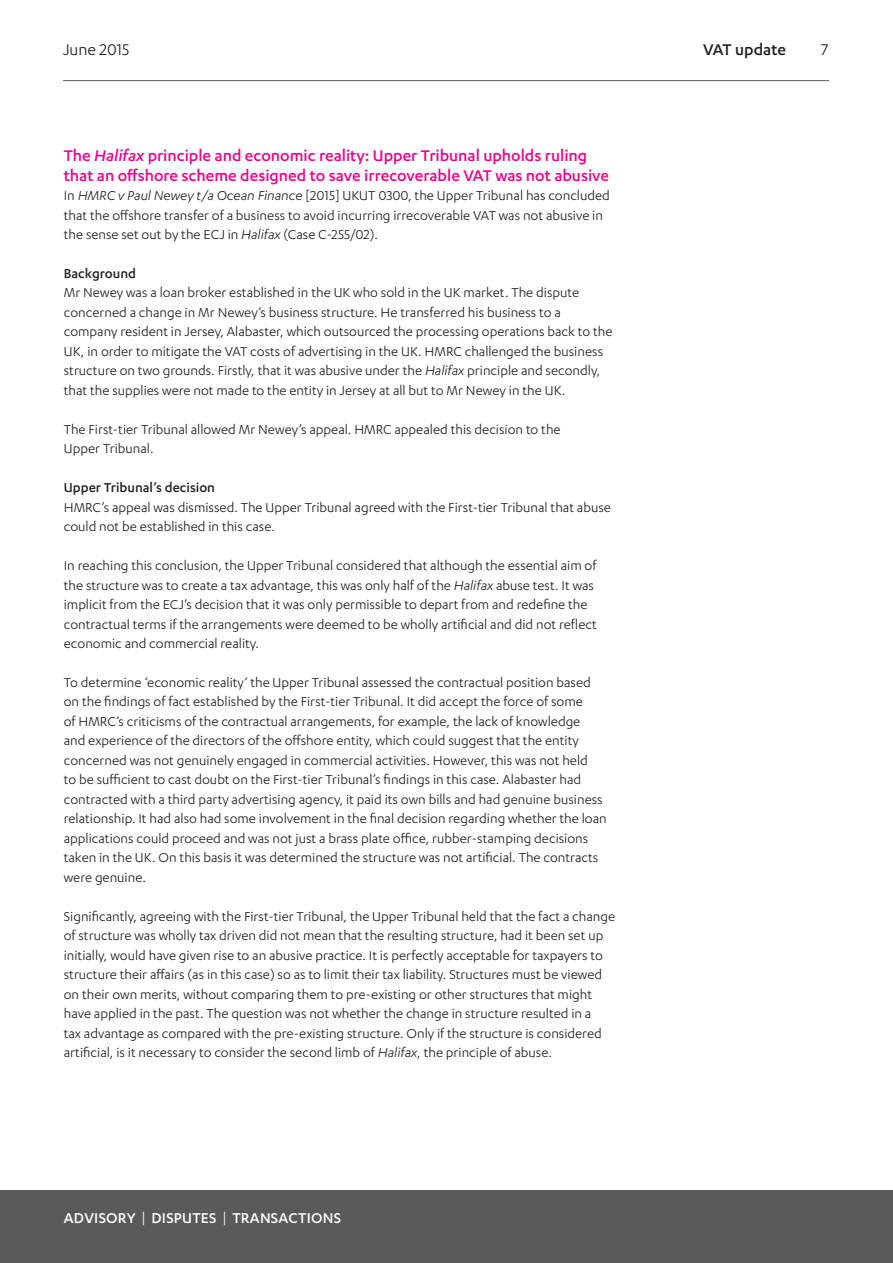
<style>
.page{position:relative;width:893px;height:1263px;background:#fff}
.page>*{position:absolute;margin:0;border:0;box-sizing:border-box;transform-origin:0 0}
.Heading_2__pink{font:500 18px/19.5px "Karbon";color:#ed028c}
.t1{font:18px "Karbon";color:#231f20}
.t2{font:500 18px "Karbon";color:#231f20}
.t3{font:500 16.5px "Karbon";letter-spacing:.015em;color:#fff}
.Body{font:15px/19.5px "Karbon";color:#231f20}
.Heading_3{font:500 15px "Karbon";color:#231f20}
.s1{font-style:italic}
.s2{font-weight:400}
</style>
<div class="page">
<hr style="left:63px;top:80px;width:766px;height:1px;background:#5a5a5d">
<div style="left:0;top:1191px;width:893px;height:72px;background:#5a5a5d"></div>
<p class="t1" style="left:63px;top:39px;width:68px">June 2015</p>
<p class="t2" style="left:703px;top:39px;width:84px">VAT update</p>
<p class="t1" style="left:821px;top:39px;width:9px">7</p>
<p class="Heading_2__pink" style="left:64px;top:145px;width:547px">The <span class="s1">Halifax</span> principle and economic reality: Upper Tribunal upholds ruling that an offshore scheme designed to save irrecoverable VAT was not abusive</p>
<p class="Body" style="left:64px;top:185px;width:548px">In <span class="s1">HMRC v Paul Newey t/a Ocean Finance</span> [2015] UKUT 0300, the Upper Tribunal has concluded that the offshore transfer of a business to avoid incurring irrecoverable VAT was not abusive in the sense set out by the ECJ in <span class="s1">Halifax</span> (Case C-255/02).</p>
<p class="Heading_3" style="left:64px;top:265px;width:74px">Background</p>
<p class="Body" style="left:64px;top:283px;width:550px">Mr Newey was a loan broker established in the UK who sold in the UK market. The dispute concerned a change in Mr Newey’s business structure. He transferred his business to a company resident in Jersey, Alabaster, which outsourced the processing operations back to the UK, in order to mitigate the VAT costs of advertising in the UK. HMRC challenged the business structure on two grounds. Firstly, that it was abusive under the <span class="s1">Halifax</span> principle and secondly, that the supplies were not made to the entity in Jersey at all but to Mr Newey in the UK.</p>
<p class="Body" style="left:64px;top:419px;width:498px">The First-tier Tribunal allowed Mr Newey’s appeal. HMRC appealed this decision to the<br>Upper Tribunal.</p>
<p class="Heading_3" style="left:64px;top:479px;width:153px">Upper Tribunal’s decision</p>
<p class="Body" style="left:64px;top:497px;width:549px">HMRC’s appeal was dismissed. The Upper Tribunal agreed with the First-tier Tribunal that abuse could not be established in this case.</p>
<p class="Body" style="left:64px;top:555px;width:535px">In reaching this conclusion, the Upper Tribunal considered that although the essential aim of the structure was to create a tax advantage, this was only half of the <span class="s1">Halifax</span> abuse test. It was implicit from the ECJ’s decision that it was only permissible to depart from and redefine the contractual terms if the arrangements were deemed to be wholly artificial and did not reflect economic and commercial reality.</p>
<p class="Body" style="left:64px;top:672px;width:544px">To determine ‘economic reality’ the Upper Tribunal assessed the contractual position based on the findings of fact established by the First-tier Tribunal. It did accept the force of some<br>of HMRC’s criticisms of the contractual arrangements, for example, the lack of knowledge<br>and experience of the directors of the offshore entity, which could suggest that the entity concerned was not genuinely engaged in commercial activities. However, this was not held<br>to be sufficient to cast doubt on the First-tier Tribunal’s findings in this case. Alabaster had contracted with a third party advertising agency, it paid its own bills and had genuine business relationship. It had also had some involvement in the final decision regarding whether the loan applications could proceed and was not just a brass plate office, rubber-stamping decisions taken in the UK. On this basis it was determined the structure was not artificial. The contracts were genuine.</p>
<p class="Body" style="left:64px;top:906px;width:553px">Significantly, agreeing with the First-tier Tribunal, the Upper Tribunal held that the fact a change of structure was wholly tax driven did not mean that the resulting structure, had it been set up initially, would have given rise to an abusive practice. It is perfectly acceptable for taxpayers to structure their affairs (as in this case) so as to limit their tax liability. Structures must be viewed on their own merits, without comparing them to pre-existing or other structures that might have applied in the past. The question was not whether the change in structure resulted in a<br>tax advantage as compared with the pre-existing structure. Only if the structure is considered artificial, is it necessary to consider the second limb of <span class="s1">Halifax</span>, the principle of abuse.</p>
<p class="t3" style="left:64px;top:1208px;width:279px">ADVISORY <span class="s2">|</span> DISPUTES <span class="s2">|</span> TRANSACTIONS</p>
</div>
